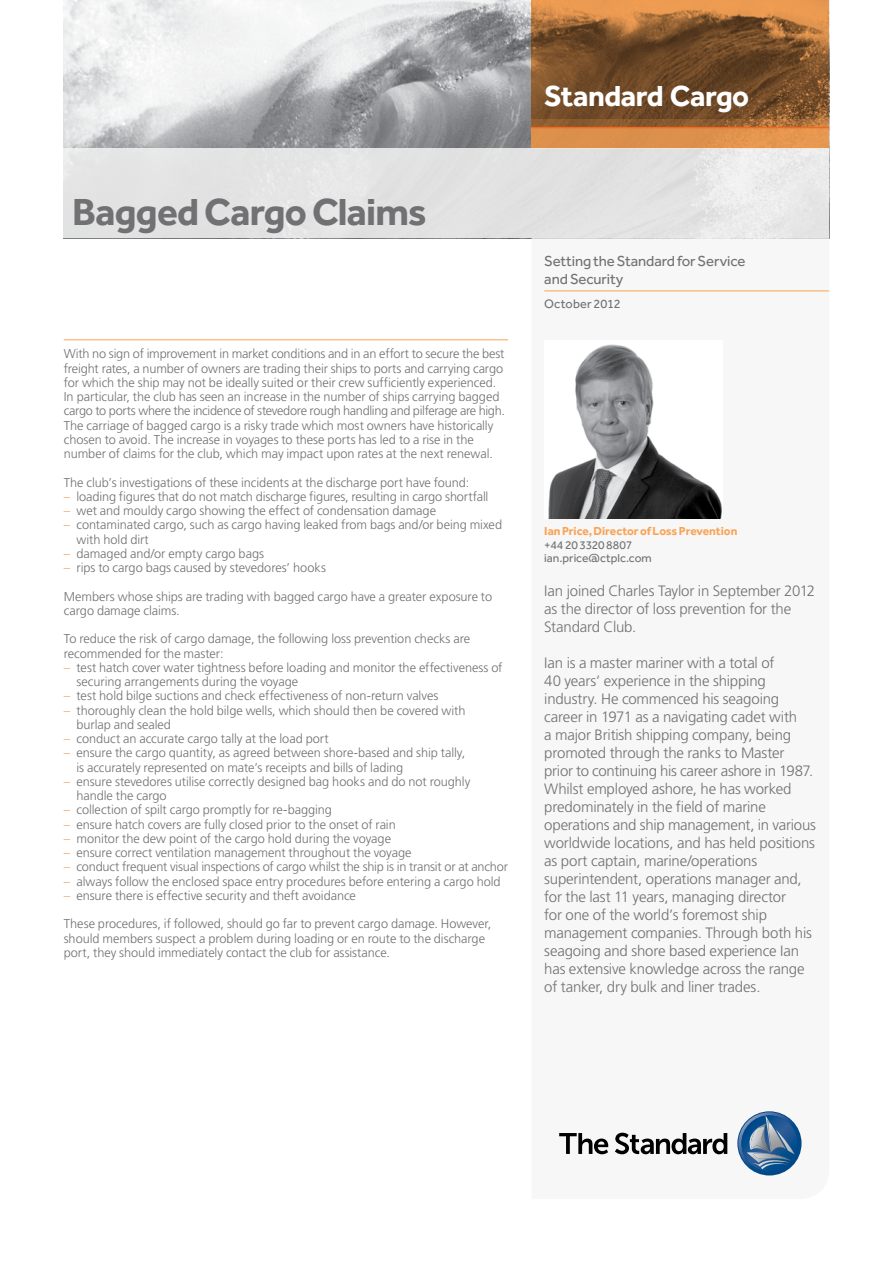
<style>
.page{position:relative;width:893px;height:1263px;background:#fff}
.page>*{position:absolute;margin:0;border:0;box-sizing:border-box;transform-origin:0 0}
.t1{font:700 39px "Effra";letter-spacing:-.02em;color:#717073}
.t2{font:700 30px "Effra";letter-spacing:-.02em;color:#fff}
.t3{font:300 15px/18px "Frutiger LT Std";letter-spacing:-.015em;color:#717073}
.t4{font:15px/18px "Effra";letter-spacing:-.01em;color:#717073}
.t5{font:300 12.75px/14.2px "Frutiger LT Std";letter-spacing:-.005em;color:#717073}
.t6{font:12.75px "Effra";letter-spacing:.005em;color:#717073}
.t7{font:700 12px "Effra";letter-spacing:-.005em;color:#f9a356}
.t8{font:12px/13.5px "Effra";color:#717073}
.s1{color:#f9a356}
</style>
<div class="page">
<img style="left:64px;top:0;width:467px;height:149px">
<svg style="left:531px;top:0;width:298px;height:149px;background:#956234"></svg>
<hr style="left:64px;top:339px;width:444px;height:1px;background:#f9a356">
<img style="left:548px;top:344px;width:174px;height:175px">
<hr style="left:544px;top:291px;width:285px;height:1px;background:#f9a356">
<div style="left:64px;top:149px;width:765px;height:89px;background:#e3e3e3"></div>
<svg style="left:615px;top:1133px;width:112px;height:21px"></svg>
<svg style="left:559px;top:1133px;width:49px;height:21px"></svg>
<svg style="left:738px;top:1112px;width:63px;height:62px"></svg>
<img style="left:754px;top:1153px;width:34px;height:6px">
<img style="left:750px;top:1127px;width:18px;height:24px">
<h1 class="t1" style="left:72px;top:189px;width:356px">Bagged Cargo Claims</h1>
<p class="t5" style="left:64px;top:347px;width:443px">With no sign of improvement in market conditions and in an effort to secure the best freight rates, a number of owners are trading their ships to ports and carrying cargo for which the ship may not be ideally suited or their crew sufficiently experienced.<br>In particular, the club has seen an increase in the number of ships carrying bagged cargo to ports where the incidence of stevedore rough handling and pilferage are high.<br>The carriage of bagged cargo is a risky trade which most owners have historically chosen to avoid. The increase in voyages to these ports has led to a rise in the number of claims for the club, which may impact upon rates at the next renewal.</p>
<p class="t5" style="left:64px;top:475px;width:407px">The club’s investigations of these incidents at the discharge port have found:</p>
<p class="t5" style="left:64px;top:489px;width:426px"><span class="s1">–</span> loading figures that do not match discharge figures, resulting in cargo shortfall</p>
<p class="t5" style="left:64px;top:504px;width:374px"><span class="s1">–</span> wet and mouldy cargo showing the effect of condensation damage</p>
<p class="t5" style="left:77px;top:518px;width:427px;text-indent:-13px"><span class="s1">–</span> contaminated cargo, such as cargo having leaked from bags and/or being mixed with hold dirt</p>
<p class="t5" style="left:64px;top:546px;width:202px"><span class="s1">–</span> damaged and/or empty cargo bags</p>
<p class="t5" style="left:64px;top:561px;width:264px"><span class="s1">–</span> rips to cargo bags caused by stevedores’ hooks</p>
<p class="t5" style="left:64px;top:589px;width:430px">Members whose ships are trading with bagged cargo have a greater exposure to cargo damage claims.</p>
<p class="t5" style="left:64px;top:632px;width:408px">To reduce the risk of cargo damage, the following loss prevention checks are recommended for the master:</p>
<p class="t5" style="left:77px;top:660px;width:427px;text-indent:-13px"><span class="s1">–</span> test hatch cover water tightness before loading and monitor the effectiveness of securing arrangements during the voyage</p>
<p class="t5" style="left:64px;top:689px;width:376px"><span class="s1">–</span> test hold bilge suctions and check effectiveness of non-return valves</p>
<p class="t5" style="left:77px;top:703px;width:390px;text-indent:-13px"><span class="s1">–</span> thoroughly clean the hold bilge wells, which should then be covered with burlap and sealed</p>
<p class="t5" style="left:64px;top:732px;width:266px"><span class="s1">–</span> conduct an accurate cargo tally at the load port</p>
<p class="t5" style="left:77px;top:746px;width:390px;text-indent:-13px"><span class="s1">–</span> ensure the cargo quantity, as agreed between shore-based and ship tally, is accurately represented on mate’s receipts and bills of lading</p>
<p class="t5" style="left:77px;top:774px;width:395px;text-indent:-13px"><span class="s1">–</span> ensure stevedores utilise correctly designed bag hooks and do not roughly handle the cargo</p>
<p class="t5" style="left:64px;top:803px;width:270px"><span class="s1">–</span> collection of spilt cargo promptly for re-bagging</p>
<p class="t5" style="left:64px;top:817px;width:333px"><span class="s1">–</span> ensure hatch covers are fully closed prior to the onset of rain</p>
<p class="t5" style="left:64px;top:832px;width:329px"><span class="s1">–</span> monitor the dew point of the cargo hold during the voyage</p>
<p class="t5" style="left:64px;top:846px;width:349px"><span class="s1">–</span> ensure correct ventilation management throughout the voyage</p>
<p class="t5" style="left:64px;top:860px;width:446px"><span class="s1">–</span> conduct frequent visual inspections of cargo whilst the ship is in transit or at anchor</p>
<p class="t5" style="left:64px;top:874px;width:438px"><span class="s1">–</span> always follow the enclosed space entry procedures before entering a cargo hold</p>
<p class="t5" style="left:64px;top:889px;width:294px"><span class="s1">–</span> ensure there is effective security and theft avoidance</p>
<p class="t5" style="left:64px;top:917px;width:429px">These procedures, if followed, should go far to prevent cargo damage. However, should members suspect a problem during loading or en route to the discharge port, they should immediately contact the club for assistance.</p>
<h2 class="t2" style="left:544px;top:78px;width:207px">Standard Cargo</h2>
<p class="t4" style="left:544px;top:252px;width:203px">Setting the Standard for Service and Security</p>
<p class="t6" style="left:544px;top:296px;width:78px">October 2012</p>
<p class="t7" style="left:544px;top:524px;width:195px">Ian Price, Director of Loss Prevention</p>
<p class="t8" style="left:544px;top:538px;width:109px">+44 20 3320 8807 ian.price@ctplc.com</p>
<p class="t3" style="left:544px;top:582px;width:272px">Ian joined Charles Taylor in September 2012 as the director of loss prevention for the<br>Standard Club.</p>
<p class="t3" style="left:544px;top:654px;width:273px">Ian is a master mariner with a total of<br>40 years’ experience in the shipping industry. He commenced his seagoing career in 1971 as a navigating cadet with<br>a major British shipping company, being promoted through the ranks to Master prior to continuing his career ashore in 1987.<br>Whilst employed ashore, he has worked predominately in the field of marine operations and ship management, in various worldwide locations, and has held positions as port captain, marine/operations superintendent, operations manager and, for the last 11 years, managing director<br>for one of the world’s foremost ship management companies. Through both his seagoing and shore based experience Ian has extensive knowledge across the range of tanker, dry bulk and liner trades.</p>
</div>
